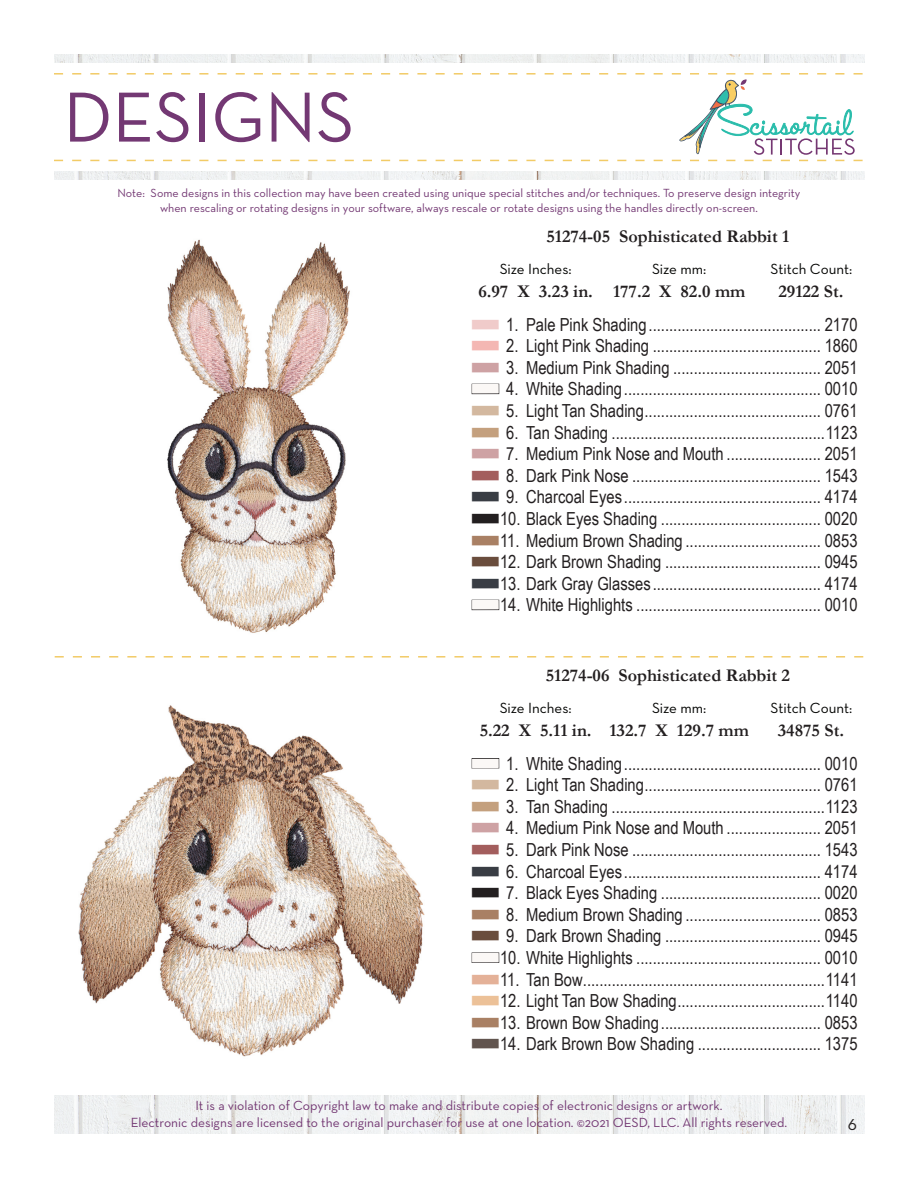
<style>
.page{position:relative;width:918px;height:1188px;background:#fff}
.page>*{position:absolute;margin:0;border:0;box-sizing:border-box;transform-origin:0 0}
.t1{font:72px "Neutra Text";color:#733873}
.t2{font:18px "Arial Narrow";color:#231f20}
.t3{font:700 18px "Garamond";color:#231f20}
.t4{font:18px "Neutra Text";color:#231f20}
.t5{font:15px "Neutra Text";color:#040503}
.t6{font:13.5px "Neutra Text";color:#733873}
.t7{font:12px "Neutra Text";color:#733873}
.s1{font-family:"threadchart";color:#f0cbca}
.s2{font-family:"threadchart";color:#f4b7b3}
.s3{font-family:"threadchart";color:#cea2a4}
.s4{font-family:"threadchart"}
.s5{font-family:"threadchart";color:#d3b89f}
.s6{font-family:"threadchart";color:#c4a07e}
.s7{font-family:"threadchart";color:#a35e5d}
.s8{font-family:"threadchart";color:#393d44}
.s9{font-family:"threadchart";color:#a98064}
.s10{font-family:"threadchart";color:#6a4d3d}
.s11{font-family:"threadchart";color:#e4b198}
.s12{font-family:"threadchart";color:#ecc198}
.s13{font-family:"threadchart";color:#61544e}
</style>
<div class="page">
<img style="left:54px;top:1096px;width:810px;height:38px">
<img style="left:54px;top:54px;width:810px;height:126px">
<div style="left:29px;top:63px;width:863px;height:108px;background:#fff"></div>
<svg style="left:54px;top:73px;width:809px;height:88px"></svg>
<svg style="left:55px;top:656px;width:808px;height:2px"></svg>
<img style="left:167px;top:239px;width:183px;height:394px">
<img style="left:78px;top:705px;width:347px;height:352px">
<p class="t1" style="left:63px;top:73px;width:293px">DESIGNS</p>
<p class="t7" style="left:117px;top:186px;width:685px">Note: Some designs in this collection may have been created using unique special stitches and/or techniques. To preserve design integrity</p>
<p class="t7" style="left:160px;top:200px;width:599px">when rescaling or rotating designs in your software, always rescale or rotate designs using the handles directly on-screen.</p>
<p class="t3" style="left:546px;top:224px;width:244px">51274-05 Sophisticated Rabbit 1</p>
<p class="t5" style="left:500px;top:260px;width:73px">Size Inches:</p>
<p class="t5" style="left:652px;top:260px;width:56px">Size mm:</p>
<p class="t5" style="left:770px;top:260px;width:83px">Stitch Count:</p>
<p class="t3" style="left:478px;top:279px;width:116px">6.97 X 3.23 in.</p>
<p class="t3" style="left:613px;top:279px;width:134px">177.2 X 82.0 mm</p>
<p class="t3" style="left:778px;top:279px;width:66px">29122 St.</p>
<p class="t2" style="left:472px;top:311px;width:387px"><span class="s1">n</span> 1. Pale Pink Shading.......................................... 2170</p>
<p class="t2" style="left:472px;top:333px;width:387px"><span class="s2">n</span> 2. Light Pink Shading ......................................... 1860</p>
<p class="t2" style="left:472px;top:354px;width:387px"><span class="s3">n</span> 3. Medium Pink Shading .................................... 2051</p>
<p class="t2" style="left:472px;top:376px;width:387px"><span class="s4">n</span> 4. White Shading................................................ 0010</p>
<p class="t2" style="left:472px;top:397px;width:387px"><span class="s5">n</span> 5. Light Tan Shading........................................... 0761</p>
<p class="t2" style="left:472px;top:419px;width:387px"><span class="s6">n</span> 6. Tan Shading ....................................................1123</p>
<p class="t2" style="left:472px;top:441px;width:387px"><span class="s3">n</span> 7. Medium Pink Nose and Mouth ....................... 2051</p>
<p class="t2" style="left:472px;top:462px;width:387px"><span class="s7">n</span> 8. Dark Pink Nose .............................................. 1543</p>
<p class="t2" style="left:472px;top:484px;width:387px"><span class="s8">n</span> 9. Charcoal Eyes................................................ 4174</p>
<p class="t2" style="left:472px;top:505px;width:387px"><span class="s4">n</span>10. Black Eyes Shading ....................................... 0020</p>
<p class="t2" style="left:472px;top:527px;width:387px"><span class="s9">n</span>11. Medium Brown Shading ................................. 0853</p>
<p class="t2" style="left:472px;top:549px;width:387px"><span class="s10">n</span>12. Dark Brown Shading ...................................... 0945</p>
<p class="t2" style="left:472px;top:570px;width:387px"><span class="s8">n</span>13. Dark Gray Glasses......................................... 4174</p>
<p class="t2" style="left:472px;top:592px;width:387px"><span class="s4">n</span>14. White Highlights ............................................. 0010</p>
<p class="t3" style="left:546px;top:663px;width:246px">51274-06 Sophisticated Rabbit 2</p>
<p class="t5" style="left:500px;top:699px;width:73px">Size Inches:</p>
<p class="t5" style="left:652px;top:699px;width:56px">Size mm:</p>
<p class="t5" style="left:770px;top:699px;width:83px">Stitch Count:</p>
<p class="t3" style="left:480px;top:718px;width:113px">5.22 X 5.11 in.</p>
<p class="t3" style="left:609px;top:718px;width:141px">132.7 X 129.7 mm</p>
<p class="t3" style="left:778px;top:718px;width:68px">34875 St.</p>
<p class="t2" style="left:472px;top:750px;width:387px"><span class="s4">n</span> 1. White Shading................................................ 0010</p>
<p class="t2" style="left:472px;top:772px;width:387px"><span class="s5">n</span> 2. Light Tan Shading........................................... 0761</p>
<p class="t2" style="left:472px;top:793px;width:387px"><span class="s6">n</span> 3. Tan Shading ....................................................1123</p>
<p class="t2" style="left:472px;top:815px;width:387px"><span class="s3">n</span> 4. Medium Pink Nose and Mouth ....................... 2051</p>
<p class="t2" style="left:472px;top:837px;width:387px"><span class="s7">n</span> 5. Dark Pink Nose .............................................. 1543</p>
<p class="t2" style="left:472px;top:858px;width:387px"><span class="s8">n</span> 6. Charcoal Eyes................................................ 4174</p>
<p class="t2" style="left:472px;top:880px;width:387px"><span class="s4">n</span> 7. Black Eyes Shading ....................................... 0020</p>
<p class="t2" style="left:472px;top:901px;width:387px"><span class="s9">n</span> 8. Medium Brown Shading ................................. 0853</p>
<p class="t2" style="left:472px;top:923px;width:387px"><span class="s10">n</span> 9. Dark Brown Shading ...................................... 0945</p>
<p class="t2" style="left:472px;top:945px;width:387px"><span class="s4">n</span>10. White Highlights ............................................. 0010</p>
<p class="t2" style="left:472px;top:966px;width:387px"><span class="s11">n</span>11. Tan Bow...........................................................1141</p>
<p class="t2" style="left:472px;top:988px;width:387px"><span class="s12">n</span>12. Light Tan Bow Shading....................................1140</p>
<p class="t2" style="left:472px;top:1009px;width:387px"><span class="s9">n</span>13. Brown Bow Shading....................................... 0853</p>
<p class="t2" style="left:472px;top:1031px;width:387px"><span class="s13">n</span>14. Dark Brown Bow Shading .............................. 1375</p>
<p class="t6" style="left:195px;top:1098px;width:529px">It is a violation of Copyright law to make and distribute copies of electronic designs or artwork.</p>
<p class="t6" style="left:131px;top:1114px;width:658px">Electronic designs are licensed to the original purchaser for use at one location. ©2021 OESD, LLC. All rights reserved.</p>
<p class="t4" style="left:848px;top:1113px;width:11px">6</p>
</div>
